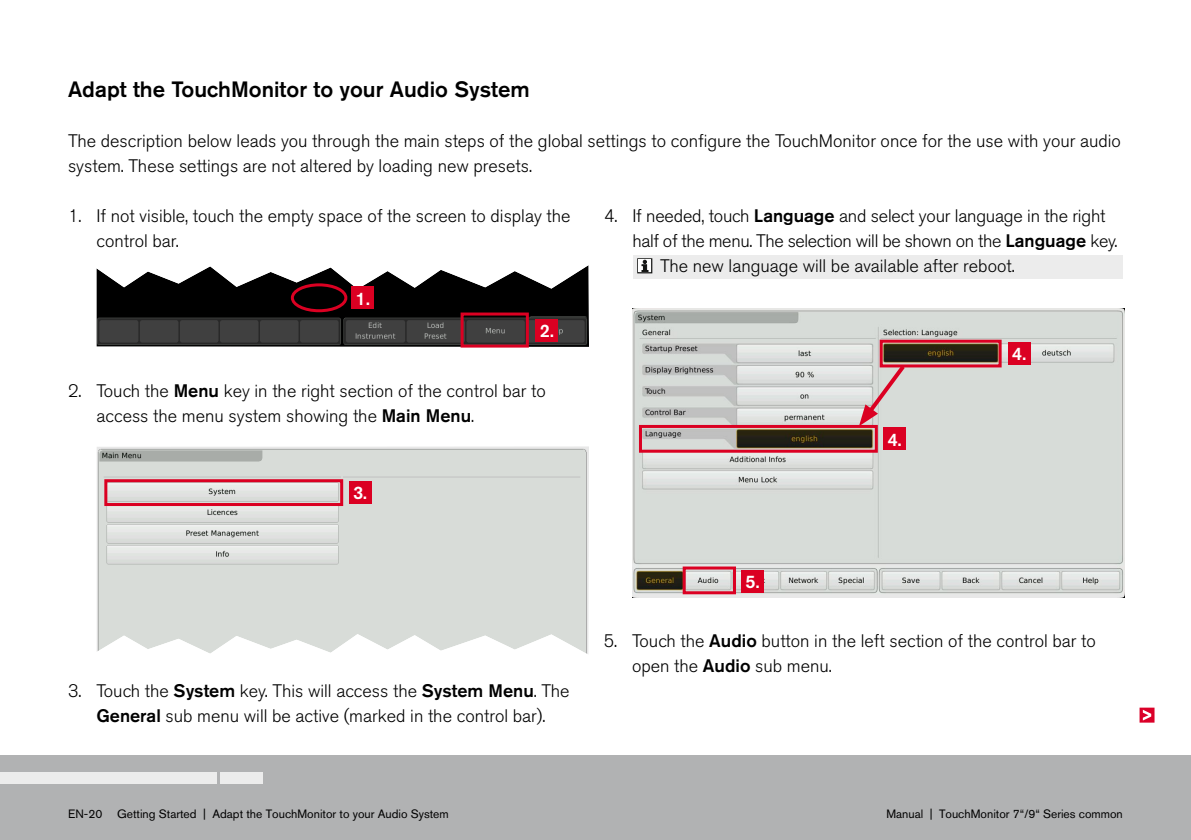
<style>
.page{position:relative;width:1191px;height:840px;background:#fff}
.page>*{position:absolute;margin:0;border:0;box-sizing:border-box;transform-origin:0 0}
.t1{font:500 22px "Akzidenz Grotesk BE";color:#000}
.t2{font:300 18px/25px "Akzidenz Grotesk BE";color:#000}
.t3{font:300 18px "Akzidenz Grotesk BE";letter-spacing:-.02em;color:#000}
.t4{font:500 18px "Akzidenz Grotesk BE";color:#fff}
.t5{font:12px "Akzidenz Grotesk BE";color:#000}
.s1{font-weight:500}
</style>
<div class="page">
<div style="left:0;top:754px;width:1190px;height:85px;background:#b1b2b3"></div>
<div style="left:221px;top:772px;width:42px;height:11px;background:#ececec"></div>
<div style="left:0;top:772px;width:217px;height:11px;background:#ececec"></div>
<div style="left:633px;top:254px;width:490px;height:24px;background:#ececec"></div>
<svg style="left:637px;top:258px;width:15px;height:15px"></svg>
<img style="left:632px;top:309px;width:492px;height:288px">
<div style="left:879px;top:339px;width:122px;height:28px;border:3px solid #db0022"></div>
<div style="left:1007px;top:342px;width:23px;height:23px;background:#db0022"></div>
<svg style="left:859px;top:361px;width:49px;height:65px;background:#d5b8ba"></svg>
<div style="left:682px;top:566px;width:54px;height:28px;border:3px solid #db0022"></div>
<div style="left:741px;top:569px;width:23px;height:23px;background:#db0022"></div>
<img style="left:96px;top:265px;width:492px;height:81px">
<div style="left:291px;top:283px;width:56px;height:29px;border:3px solid #db0022;border-radius:50%"></div>
<div style="left:460px;top:312px;width:69px;height:35px;border:3px solid #db0022"></div>
<div style="left:351px;top:286px;width:23px;height:23px;background:#db0022"></div>
<div style="left:535px;top:318px;width:23px;height:23px;background:#db0022"></div>
<img style="left:97px;top:446px;width:491px;height:208px">
<div style="left:104px;top:479px;width:239px;height:26px;border:3px solid #db0022"></div>
<div style="left:349px;top:480px;width:22px;height:23px;background:#db0022"></div>
<div style="left:639px;top:424px;width:239px;height:28px;border:3px solid #db0022"></div>
<div style="left:883px;top:427px;width:23px;height:23px;background:#db0022"></div>
<div style="left:1140px;top:707px;width:14px;height:14px;border:1px solid #db0029"></div>
<svg style="left:1142px;top:709px;width:9px;height:11px"></svg>
<p class="t1" style="left:68px;top:81px;width:463px">Adapt the TouchMonitor to your Audio System</p>
<p class="t2" style="left:68px;top:130px;width:1054px">The description below leads you through the main steps of the global settings to configure the TouchMonitor once for the use with your audio system. These settings are not altered by loading new presets.</p>
<p class="t2" style="left:96px;top:205px;width:476px;text-indent:-28px">1. If not visible, touch the empty space of the screen to display the control bar.</p>
<p class="t2" style="left:604px;top:205px;width:503px">4. If needed, touch <span class="s1">Language</span> and select your language in the right</p>
<p class="t3" style="left:632px;top:234px;width:486px">half of the menu. The selection will be shown on the <span class="s1">Language</span> key.</p>
<p class="t2" style="left:660px;top:255px;width:356px">The new language will be available after reboot.</p>
<p class="t4" style="left:356px;top:292px;width:15px">1.</p>
<p class="t4" style="left:540px;top:324px;width:15px">2.</p>
<p class="t2" style="left:96px;top:380px;width:451px;text-indent:-28px">2. Touch the <span class="s1">Menu</span> key in the right section of the control bar to access the menu system showing the <span class="s1">Main Menu</span>.</p>
<p class="t4" style="left:353px;top:486px;width:15px">3.</p>
<p class="t2" style="left:68px;top:680px;width:503px;text-align:center">3. Touch the <span class="s1">System</span> key. This will access the <span class="s1">System Menu</span>. The<br><span class="s1">General</span> sub menu will be active (marked in the control bar).</p>
<p class="t4" style="left:745px;top:574px;width:15px">5.</p>
<p class="t4" style="left:888px;top:432px;width:15px">4.</p>
<p class="t4" style="left:1012px;top:347px;width:15px">4.</p>
<p class="t2" style="left:632px;top:630px;width:465px;text-indent:-28px">5. Touch the <span class="s1">Audio</span> button in the left section of the control bar to open the <span class="s1">Audio</span> sub menu.</p>
<p class="t5" style="left:68px;top:808px;width:382px">EN-20 Getting Started | Adapt the TouchMonitor to your Audio System</p>
<p class="t5" style="left:886px;top:808px;width:238px">Manual | TouchMonitor 7“/9“ Series common</p>
</div>
